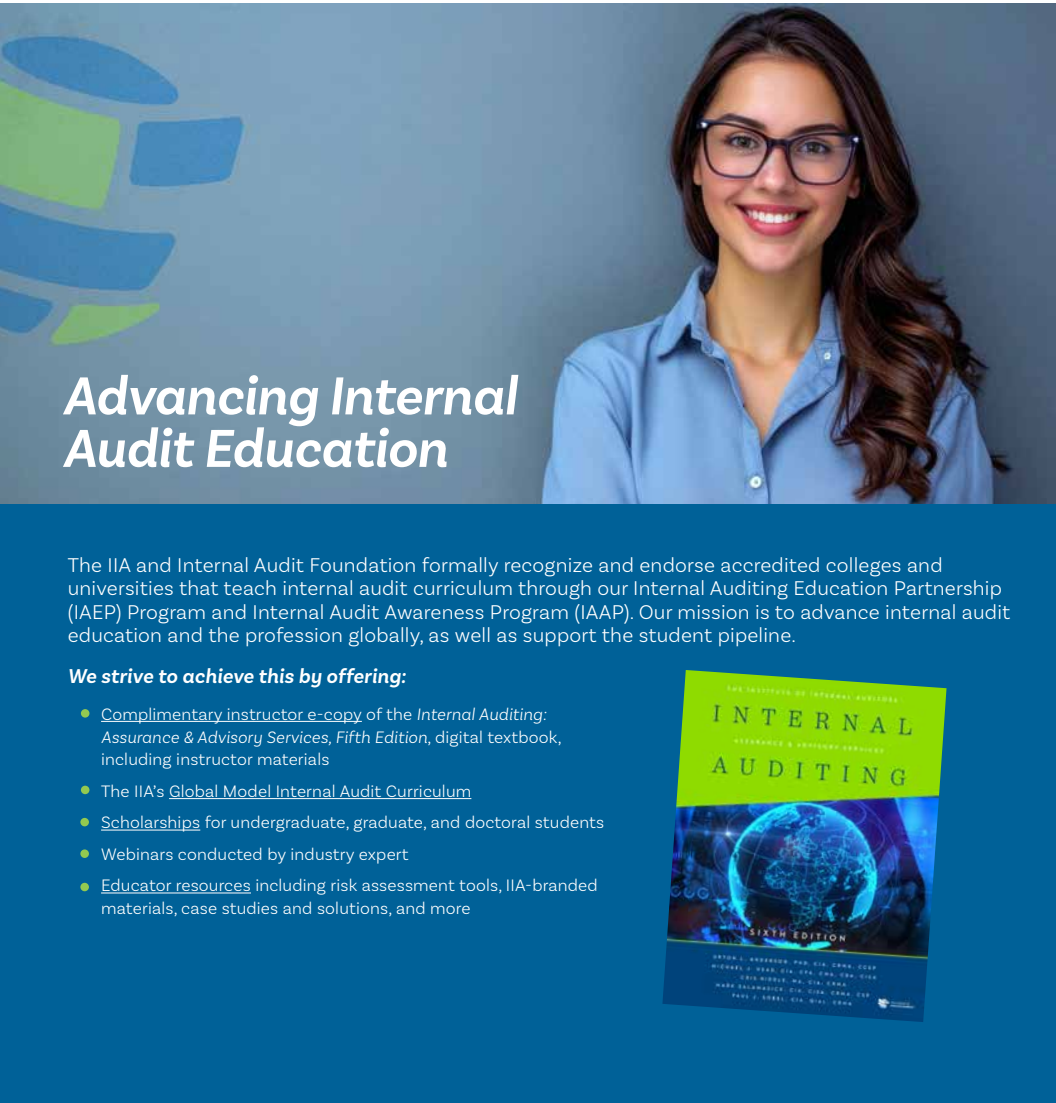
<style>
.page{position:relative;width:1056px;height:1103px;background:#fff}
.page>*{position:absolute;margin:0;border:0;box-sizing:border-box;transform-origin:0 0}
.t1{font:italic 600 56px/52.5px "Basic Sans";letter-spacing:-.01em;color:#fff}
.t2{font:300 21px/23.4px "Basic Sans";letter-spacing:.01em;color:#fff}
.t3{font:italic 600 21px "Basic Sans";letter-spacing:.01em;color:#fff}
.t4{font:300 17.5px/31.5px "Basic Sans";letter-spacing:.01em;color:#fff}
.s1{font-style:italic}
</style>
<div class="page">
<img style="left:1px;top:3px;width:1054px;height:501px">
<div style="left:0;top:504px;width:1055px;height:598px;background:#006198"></div>
<hr style="left:101px;top:721px;width:261px;height:1px;background:#fff">
<hr style="left:169px;top:798px;width:302px;height:1px;background:#fff">
<hr style="left:101px;top:829px;width:99px;height:1px;background:#fff">
<hr style="left:101px;top:892px;width:150px;height:1px;background:#fff">
<img style="left:662px;top:670px;width:284px;height:352px">
<div style="left:81px;top:709px;width:8px;height:8px;background:#93c950;border-radius:50%"></div>
<div style="left:81px;top:785px;width:8px;height:9px;background:#93c950;border-radius:50%"></div>
<svg style="left:80px;top:817px;width:9px;height:9px"></svg>
<div style="left:80px;top:849px;width:9px;height:9px;background:#93c950;border-radius:50%"></div>
<div style="left:80px;top:882px;width:9px;height:9px;background:#93c950;border-radius:50%"></div>
<h1 class="t1" style="left:63px;top:370px;width:455px">Advancing Internal<br>Audit Education</h1>
<p class="t2" style="left:68px;top:552px;width:943px">The IIA and Internal Audit Foundation formally recognize and endorse accredited colleges and universities that teach internal audit curriculum through our Internal Auditing Education Partnership (IAEP) Program and Internal Audit Awareness Program (IAAP). Our mission is to advance internal audit education and the profession globally, as well as support the student pipeline.</p>
<p class="t3" style="left:68px;top:663px;width:339px">We strive to achieve this by offering:</p>
<p class="t4" style="left:101px;top:702px;width:462px;line-height:22.9px">Complimentary instructor e-copy of the <span class="s1">Internal Auditing:<br>Assurance &amp; Advisory Services, Fifth Edition</span>, digital textbook, including instructor materials</p>
<p class="t4" style="left:101px;top:775px;width:504px">The IIA’s Global Model Internal Audit Curriculum<br>Scholarships for undergraduate, graduate, and doctoral students Webinars conducted by industry expert<br>Educator resources including risk assessment tools, IIA-branded</p>
<p class="t4" style="left:101px;top:892px;width:371px">materials, case studies and solutions, and more</p>
</div>
